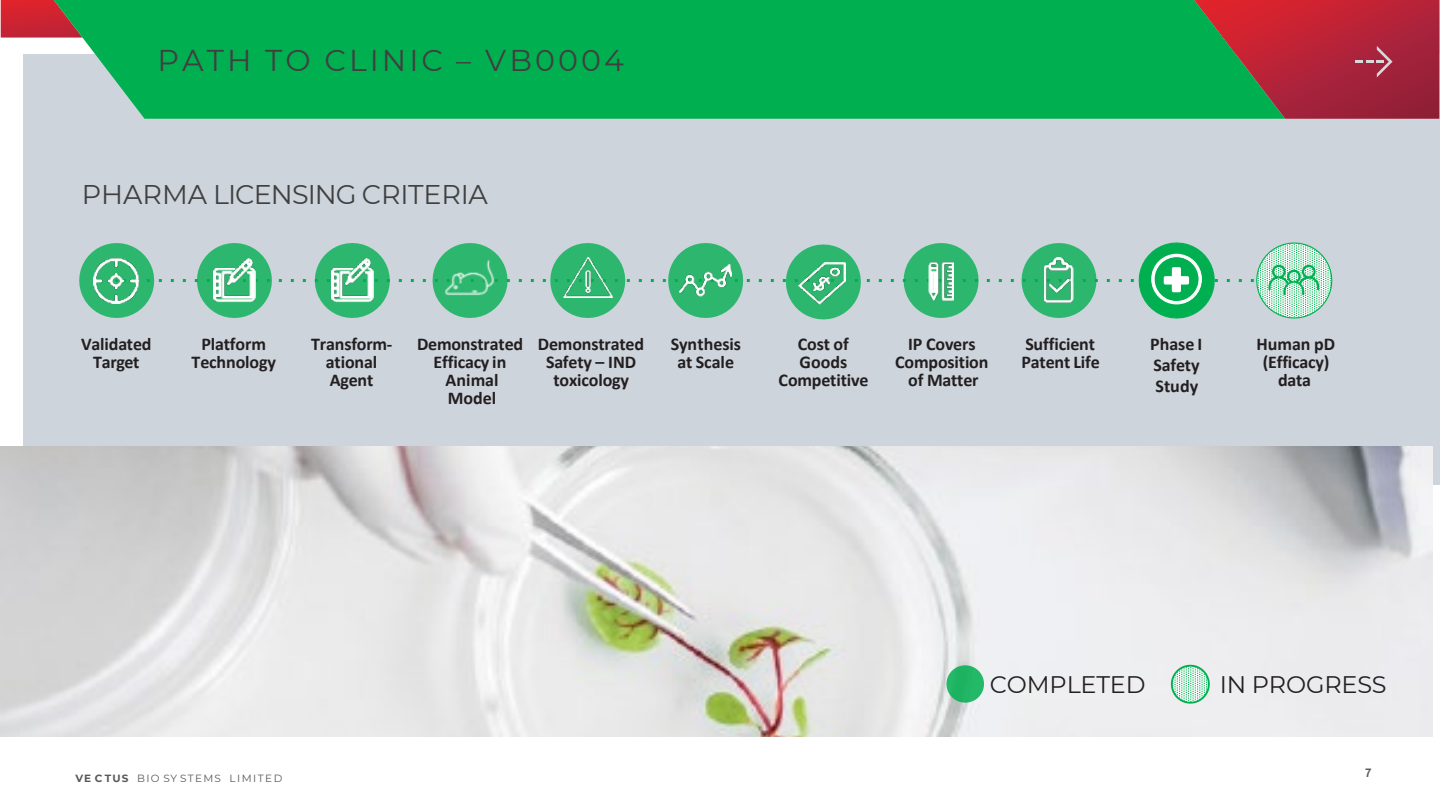
<style>
.page{position:relative;width:1440px;height:810px;background:#fff}
.page>*{position:absolute;margin:0;border:0;box-sizing:border-box;transform-origin:0 0}
.t1{font:30px "Montserrat";letter-spacing:.105em;color:#404040}
.t2{font:27px "Montserrat";letter-spacing:-.01em;color:#404040}
.t3{font:24px "Montserrat";letter-spacing:-.005em;color:#231f20}
.t4{font:700 18px "Calibri";letter-spacing:-.005em;color:#231f20}
.t5{font:700 18px "Browallia New";color:#595959}
.t6{font:10.5px "Montserrat";letter-spacing:.13em;color:#595959}
.s1{font-weight:700}
</style>
<div class="page">
<svg style="left:1px;top:0;width:53px;height:38px;background:#cf2533"></svg>
<div style="left:23px;top:55px;width:1417px;height:430px;background:#ced4dc"></div>
<img style="left:0;top:446px;width:1433px;height:291px">
<svg style="left:946px;top:665px;width:38px;height:38px"></svg>
<svg style="left:1170px;top:664px;width:41px;height:41px"></svg>
<svg style="left:79px;top:242px;width:1254px;height:77px"></svg>
<div style="left:1173px;top:269px;width:6px;height:22px;background:#fff"></div>
<div style="left:1172px;top:267px;width:9px;height:25px;border:3px solid #fff"></div>
<div style="left:1165px;top:278px;width:23px;height:5px;background:#fff"></div>
<div style="left:1164px;top:276px;width:25px;height:9px;border:3px solid #fff"></div>
<div style="left:54px;top:0;width:1140px;height:119px;background:#00b050"></div>
<svg style="left:1194px;top:0;width:245px;height:119px;background:#90403d"></svg>
<p class="t1" style="left:158px;top:40px;width:468px">PATH TO CLINIC – VB0004</p>
<p class="t2" style="left:82px;top:176px;width:408px">PHARMA LICENSING CRITERIA</p>
<p class="t4" style="left:81px;top:332px;width:72px">Validated</p>
<p class="t4" style="left:93px;top:349px;width:48px">Target</p>
<p class="t4" style="left:202px;top:332px;width:66px">Platform</p>
<p class="t4" style="left:192px;top:349px;width:86px">Technology</p>
<p class="t4" style="left:311px;top:332px;width:83px">Transform-</p>
<p class="t4" style="left:326px;top:349px;width:53px">ational</p>
<p class="t4" style="left:330px;top:367px;width:45px">Agent</p>
<p class="t4" style="left:417px;top:332px;width:108px">Demonstrated</p>
<p class="t4" style="left:434px;top:349px;width:74px">Efficacy in</p>
<p class="t4" style="left:445px;top:367px;width:55px">Animal</p>
<p class="t4" style="left:448px;top:385px;width:50px">Model</p>
<p class="t4" style="left:538px;top:332px;width:108px">Demonstrated</p>
<p class="t4" style="left:546px;top:349px;width:92px">Safety – IND</p>
<p class="t4" style="left:553px;top:367px;width:77px">toxicology</p>
<p class="t4" style="left:671px;top:332px;width:72px">Synthesis</p>
<p class="t4" style="left:677px;top:349px;width:58px">at Scale</p>
<p class="t4" style="left:798px;top:332px;width:53px">Cost of</p>
<p class="t4" style="left:800px;top:349px;width:49px">Goods</p>
<p class="t4" style="left:779px;top:367px;width:91px">Competitive</p>
<p class="t4" style="left:908px;top:332px;width:69px">IP Covers</p>
<p class="t4" style="left:895px;top:349px;width:95px">Composition</p>
<p class="t4" style="left:908px;top:367px;width:72px">of Matter</p>
<p class="t4" style="left:1025px;top:332px;width:71px">Sufficient</p>
<p class="t4" style="left:1022px;top:349px;width:80px">Patent Life</p>
<p class="t4" style="left:1150px;top:332px;width:54px">Phase I</p>
<p class="t4" style="left:1256px;top:332px;width:80px">Human pD</p>
<p class="t4" style="left:1263px;top:349px;width:68px">(Efficacy)</p>
<p class="t4" style="left:1278px;top:367px;width:35px">data</p>
<p class="t4" style="left:1154px;top:352px;width:47px">Safety</p>
<p class="t4" style="left:1156px;top:373px;width:44px">Study</p>
<p class="t6" style="left:75px;top:771px;width:208px"><span class="s1">VE CTUS</span> BIO SY STEMS LIMITED</p>
<p class="t3" style="left:990px;top:668px;width:157px">COMPLETED</p>
<p class="t3" style="left:1220px;top:668px;width:168px">IN PROGRESS</p>
<p class="t5" style="left:1365px;top:761px;width:8px">7</p>
</div>
